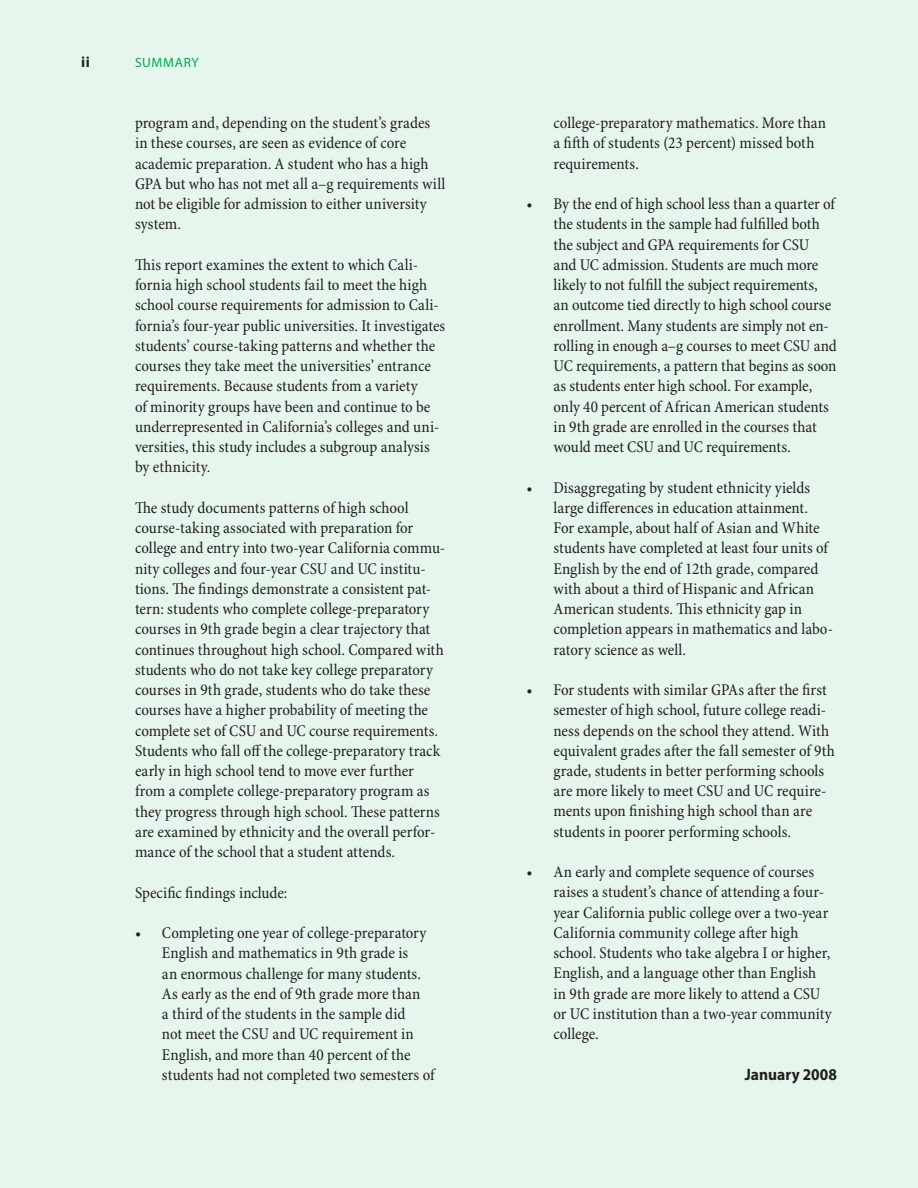
<style>
.page{position:relative;width:918px;height:1188px;background:#e6f6ed}
.page>*{position:absolute;margin:0;border:0;box-sizing:border-box;transform-origin:0 0}
.t1{font:condensed 16.5px/20.2px "Minion Pro";color:#231f20}
.t2{font:700 semi-condensed 16.5px "Myriad Pro";color:#231f20}
.t3{font:700 15px "Myriad Pro";color:#231f20}
.t4{font:13.5px "Myriad Pro";letter-spacing:.05em;color:#00a94f}
</style>
<div class="page">
<p class="t3" style="left:81px;top:54px;width:11px">ii</p>
<p class="t4" style="left:135px;top:55px;width:65px">SUMMARY</p>
<p class="t1" style="left:135px;top:114px;width:312px">program and, depending on the student’s grades in these courses, are seen as evidence of core academic preparation. A student who has a high GPA but who has not met all a–g requirements will not be eligible for admission to either university system.</p>
<p class="t1" style="left:135px;top:255px;width:312px">This report examines the extent to which Cali&shy;fornia high school students fail to meet the high school course requirements for admission to Cali&shy;fornia’s four-year public universities. It investigates students’ course-taking patterns and whether the courses they take meet the universities’ entrance requirements. Because students from a variety<br>of minority groups have been and continue to be underrepresented in California’s colleges and uni&shy;versities, this study includes a subgroup analysis by ethnicity.</p>
<p class="t1" style="left:135px;top:498px;width:312px">The study documents patterns of high school course-taking associated with preparation for college and entry into two-year California commu&shy;nity colleges and four-year CSU and UC institu&shy;tions. The findings demonstrate a consistent pat&shy;tern: students who complete college-preparatory courses in 9th grade begin a clear trajectory that continues throughout high school. Compared with students who do not take key college preparatory courses in 9th grade, students who do take these courses have a higher probability of meeting the complete set of CSU and UC course requirements.<br>Students who fall off the college-preparatory track early in high school tend to move ever further from a complete college-preparatory program as they progress through high school. These patterns are examined by ethnicity and the overall perfor&shy;mance of the school that a student attends.</p>
<p class="t1" style="left:135px;top:883px;width:154px">Specific findings include:</p>
<p class="t1" style="left:162px;top:923px;width:274px;text-indent:-27px">• Completing one year of college-preparatory English and mathematics in 9th grade is<br>an enormous challenge for many students.<br>As early as the end of 9th grade more than<br>a third of the students in the sample did<br>not meet the CSU and UC requirement in English, and more than 40 percent of the students had not completed two semesters of</p>
<p class="t1" style="left:553px;top:113px;width:274px">college-preparatory mathematics. More than a fifth of students (23 percent) missed both requirements.</p>
<p class="t1" style="left:553px;top:194px;width:285px;text-indent:-27px">• By the end of high school less than a quarter of the students in the sample had fulfilled both the subject and GPA requirements for CSU<br>and UC admission. Students are much more likely to not fulfill the subject requirements, an outcome tied directly to high school course enrollment. Many students are simply not en&shy;rolling in enough a–g courses to meet CSU and UC requirements, a pattern that begins as soon as students enter high school. For example, only 40 percent of African American students in 9th grade are enrolled in the courses that would meet CSU and UC requirements.</p>
<p class="t1" style="left:553px;top:478px;width:281px;text-indent:-27px">• Disaggregating by student ethnicity yields large differences in education attainment.<br>For example, about half of Asian and White students have completed at least four units of English by the end of 12th grade, compared with about a third of Hispanic and African American students. This ethnicity gap in completion appears in mathematics and labo&shy;ratory science as well.</p>
<p class="t1" style="left:553px;top:680px;width:283px;text-indent:-27px">• For students with similar GPAs after the first semester of high school, future college readi&shy;ness depends on the school they attend. With equivalent grades after the fall semester of 9th grade, students in better performing schools are more likely to meet CSU and UC require&shy;ments upon finishing high school than are students in poorer performing schools.</p>
<p class="t1" style="left:553px;top:863px;width:280px;text-indent:-27px">• An early and complete sequence of courses raises a student’s chance of attending a four&shy;year California public college over a two-year California community college after high school. Students who take algebra I or higher, English, and a language other than English in 9th grade are more likely to attend a CSU or UC institution than a two-year community college.</p>
<p class="t2" style="left:745px;top:1065px;width:94px">January 2008</p>
</div>
